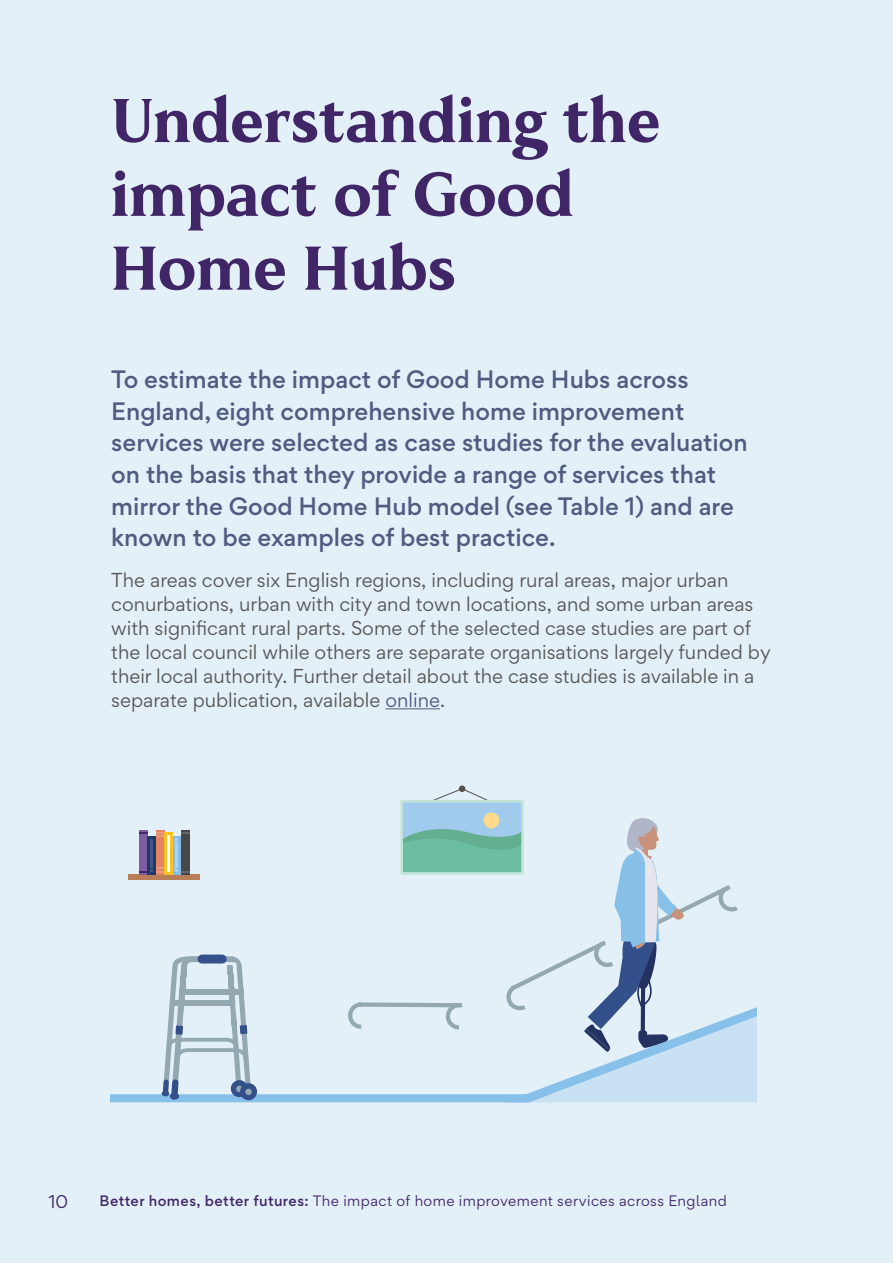
<style>
.page{position:relative;width:893px;height:1263px;background:#e4f0f8}
.page>*{position:absolute;margin:0;border:0;box-sizing:border-box;transform-origin:0 0}
.t1{font:61.5px/73.8px "MADE Kenfolgv 2";color:#412667}
.t2{font:500 22.5px/31.5px "Gordita";color:#505b80}
.t3{font:18px/24px "Gordita";color:#575756}
.t4{font:16.5px "Gordita";color:#412667}
.t5{font:13.5px "Gordita";letter-spacing:.03em;color:#412667}
.s1{color:#505a81}
.s2{font-weight:500}
</style>
<div class="page">
<hr style="left:385px;top:708px;width:55px;height:1px;background:#505a81">
<svg style="left:433px;top:788px;width:55px;height:12px"></svg>
<div style="left:459px;top:785px;width:6px;height:7px;background:#524f4f;border-radius:50%"></div>
<div style="left:402px;top:801px;width:120px;height:72px;background:#a0cbec"></div>
<svg style="left:111px;top:818px;width:646px;height:284px"></svg>
<div style="left:400px;top:800px;width:124px;height:74px;border:2px solid #c3e4d7"></div>
<div style="left:483px;top:812px;width:16px;height:16px;background:#ffda8a;border-radius:50%"></div>
<h1 class="t1" style="left:111px;top:85px;width:551px">Understanding the impact of Good<br>Home Hubs</h1>
<p class="t2" style="left:111px;top:364px;width:638px">To estimate the impact of Good Home Hubs across England, eight comprehensive home improvement services were selected as case studies for the evaluation on the basis that they provide a range of services that mirror the Good Home Hub model (see Table 1) and are known to be examples of best practice.</p>
<p class="t3" style="left:111px;top:568px;width:661px">The areas cover six English regions, including rural areas, major urban conurbations, urban with city and town locations, and some urban areas with significant rural parts. Some of the selected case studies are part of the local council while others are separate organisations largely funded by their local authority. Further detail about the case studies is available in a separate publication, available <span class="s1">online</span>.</p>
<p class="t4" style="left:49px;top:1189px;width:21px">10</p>
<p class="t5" style="left:100px;top:1190px;width:629px"><span class="s2">Better homes, better futures:</span> The impact of home improvement services across England</p>
</div>
